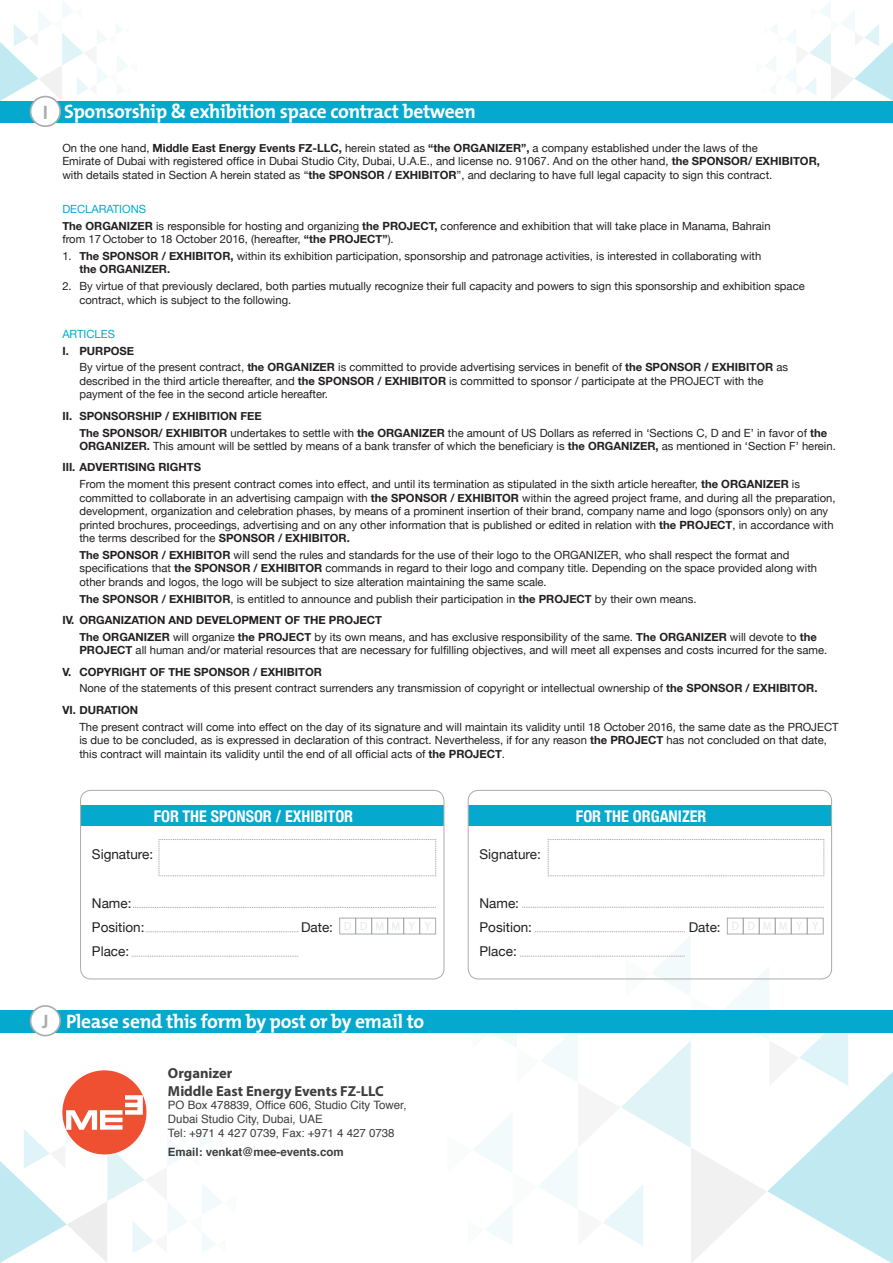
<style>
.page{position:relative;width:893px;height:1263px;background:#fff}
.page>*{position:absolute;margin:0;border:0;box-sizing:border-box;transform-origin:0 0}
.t1{font:700 19.5px "The Mix";letter-spacing:-.02em;color:#fff}
.t2{font:700 condensed 16.05px "Helvetica Neue";color:#fff}
.t3{font:700 14.55px/17.4px "Myriad Pro";color:#3e3e3f}
.t4{font:13.5px/24.5px "Helvetica Neue";color:#231f20}
.t5{font:11.7px "Myriad Pro";letter-spacing:.78em;color:#e5e7e5;scale:.92 1}
.t6{font:11.55px/13.8px "Helvetica";color:#3e3e3f}
.t7{font:700 11.55px "Helvetica";color:#3e3e3f}
.t8{font:11.25px/13.5px "Helvetica Neue";color:#231f20}
.t9{font:700 11.25px/21.1px "Helvetica Neue";color:#231f20}
.t10{font:11.25px "Helvetica Neue";color:#04a9cd}
.s1{color:#a8adac}
.s2{font-weight:700}
.s3{color:#04a9cd}
.s4{font-weight:400}
</style>
<div class="page">
<svg style="left:0;top:1px;width:128px;height:100px"></svg>
<svg style="left:765px;top:1px;width:128px;height:100px"></svg>
<div style="left:81px;top:805px;width:363px;height:21px;background:#04a9cd"></div>
<div style="left:80px;top:790px;width:364px;height:189px;border:1px solid #a8adac;border-radius:10px"></div>
<div style="left:468px;top:805px;width:364px;height:21px;background:#04a9cd"></div>
<svg style="left:133px;top:907px;width:303px;height:1px"></svg>
<svg style="left:522px;top:907px;width:302px;height:1px"></svg>
<svg style="left:146px;top:931px;width:152px;height:1px"></svg>
<svg style="left:132px;top:956px;width:166px;height:1px"></svg>
<svg style="left:467px;top:931px;width:426px;height:332px"></svg>
<svg style="left:159px;top:839px;width:277px;height:37px"></svg>
<svg style="left:548px;top:839px;width:277px;height:37px"></svg>
<div style="left:339px;top:918px;width:17px;height:16px;border:1px solid #a8adac"></div>
<div style="left:355px;top:918px;width:17px;height:16px;border:1px solid #a8adac"></div>
<div style="left:371px;top:918px;width:17px;height:16px;border:1px solid #a8adac"></div>
<div style="left:387px;top:918px;width:17px;height:16px;border:1px solid #a8adac"></div>
<div style="left:403px;top:918px;width:17px;height:16px;border:1px solid #a8adac"></div>
<div style="left:419px;top:918px;width:17px;height:16px;border:1px solid #a8adac"></div>
<div style="left:727px;top:918px;width:16px;height:16px;border:1px solid #a8adac"></div>
<div style="left:743px;top:918px;width:16px;height:16px;border:1px solid #a8adac"></div>
<div style="left:759px;top:918px;width:16px;height:16px;border:1px solid #a8adac"></div>
<div style="left:775px;top:918px;width:16px;height:16px;border:1px solid #a8adac"></div>
<div style="left:791px;top:918px;width:16px;height:16px;border:1px solid #a8adac"></div>
<div style="left:807px;top:918px;width:16px;height:16px;border:1px solid #a8adac"></div>
<div style="left:0;top:101px;width:893px;height:21px;background:#04a9cd"></div>
<div style="left:31px;top:97px;width:29px;height:29px;background:#fff;border-radius:50%"></div>
<div style="left:30px;top:96px;width:31px;height:31px;border:2px solid #a8adac;border-radius:50%"></div>
<div style="left:0;top:1010px;width:893px;height:23px;background:#04a9cd"></div>
<div style="left:31px;top:1006px;width:29px;height:29px;background:#fff;border-radius:50%"></div>
<div style="left:30px;top:1005px;width:31px;height:31px;border:2px solid #a8adac;border-radius:50%"></div>
<div style="left:62px;top:1070px;width:84px;height:84px;background:#ef5032;border-radius:50%"></div>
<svg style="left:0;top:1088px;width:222px;height:175px"></svg>
<h1 class="t1" style="left:43px;top:95px;width:435px"><span class="s1">I</span> Sponsorship &amp; exhibition space contract between</h1>
<p class="t8" style="left:62px;top:142px;width:759px">On the one hand, <span class="s2">Middle East Energy Events FZ-LLC,</span> herein stated as <span class="s2">“the ORGANIZER”,</span> a company established under the laws of the<br>Emirate of Dubai with registered office in Dubai Studio City, Dubai, U.A.E., and license no. 91067. And on the other hand, <span class="s2">the SPONSOR/ EXHIBITOR, </span>with details stated in Section A herein stated as “<span class="s2">the SPONSOR / EXHIBITOR</span>”, and declaring to have full legal capacity to sign this contract.</p>
<p class="t8" style="left:62px;top:201px;width:710px;line-height:17px"><span class="s3">DECLARATIONS<br></span><span class="s2">The ORGANIZER</span> is responsible for hosting and organizing <span class="s2">the PROJECT,</span> conference and exhibition that will take place in Manama, Bahrain</p>
<p class="t8" style="left:62px;top:233px;width:333px">from 17 October to 18 October 2016, (hereafter, <span class="s2">“the PROJECT”</span>).</p>
<p class="t8" style="left:79px;top:250px;width:683px;text-indent:-17px">1. <span class="s2">The SPONSOR / EXHIBITOR,</span> within its exhibition participation, sponsorship and patronage activities, is interested in collaborating with <span class="s2">the ORGANIZER.</span></p>
<p class="t8" style="left:79px;top:280px;width:727px;text-indent:-17px">2. By virtue of that previously declared, both parties mutually recognize their full capacity and powers to sign this sponsorship and exhibition space contract, which is subject to the following.</p>
<p class="t10" style="left:62px;top:326px;width:54px">ARTICLES</p>
<p class="t8" style="left:79px;top:343px;width:710px;line-height:17px;text-indent:-17px"><span class="s2">I. PURPOSE<br></span>By virtue of the present contract, <span class="s2">the ORGANIZER</span> is committed to provide advertising services in benefit of <span class="s2">the SPONSOR / EXHIBITOR</span> as</p>
<p class="t8" style="left:79px;top:375px;width:686px">described in the third article thereafter, and <span class="s2">the SPONSOR / EXHIBITOR</span> is committed to sponsor / participate at the PROJECT with the payment of the fee in the second article hereafter.</p>
<p class="t8" style="left:79px;top:408px;width:749px;line-height:17px;text-indent:-17px"><span class="s2">II. SPONSORSHIP / EXHIBITION FEE<br>The SPONSOR/ EXHIBITOR</span> undertakes to settle with <span class="s2">the ORGANIZER</span> the amount of US Dollars as referred in ‘Sections C, D and E’ in favor of <span class="s2">the</span></p>
<p class="t8" style="left:62px;top:436px;width:775px;line-height:21.1px;text-indent:17px"><span class="s2">ORGANIZER.</span> This amount will be settled by means of a bank transfer of which the beneficiary is <span class="s2">the ORGANIZER,</span> as mentioned in ‘Section F’ herein.<br><span class="s2">III. ADVERTISING RIGHTS</span></p>
<p class="t8" style="left:79px;top:478px;width:758px">From the moment this present contract comes into effect, and until its termination as stipulated in the sixth article hereafter, <span class="s2">the ORGANIZER</span> is committed to collaborate in an advertising campaign with <span class="s2">the SPONSOR / EXHIBITOR</span> within the agreed project frame, and during all the preparation, development, organization and celebration phases, by means of a prominent insertion of their brand, company name and logo (sponsors only) on any printed brochures, proceedings, advertising and on any other information that is published or edited in relation with <span class="s2">the PROJECT</span>, in accordance with the terms described for the <span class="s2">SPONSOR / EXHIBITOR.</span></p>
<p class="t8" style="left:79px;top:549px;width:739px"><span class="s2">The SPONSOR / EXHIBITOR</span> will send the rules and standards for the use of their logo to the ORGANIZER, who shall respect the format and specifications that <span class="s2">the SPONSOR / EXHIBITOR</span> commands in regard to their logo and company title. Depending on the space provided along with other brands and logos, the logo will be subject to size alteration maintaining the same scale.</p>
<p class="t9" style="left:62px;top:589px;width:636px;text-indent:17px">The SPONSOR / EXHIBITOR<span class="s4">, is entitled to announce and publish their participation in</span> the PROJECT <span class="s4">by their own means.<br></span>IV. ORGANIZATION AND DEVELOPMENT OF THE PROJECT</p>
<p class="t8" style="left:79px;top:631px;width:749px"><span class="s2">The ORGANIZER</span> will organize <span class="s2">the PROJECT</span> by its own means, and has exclusive responsibility of the same. <span class="s2">The ORGANIZER</span> will devote to <span class="s2">the<br>PROJECT</span> all human and/or material resources that are necessary for fulfilling objectives, and will meet all expenses and costs incurred for the same.</p>
<p class="t8" style="left:79px;top:664px;width:740px;line-height:17px;text-indent:-17px"><span class="s2">V. COPYRIGHT OF THE SPONSOR / EXHIBITOR<br></span>None of the statements of this present contract surrenders any transmission of copyright or intellectual ownership of <span class="s2">the SPONSOR / EXHIBITOR.</span></p>
<p class="t9" style="left:62px;top:699px;width:77px">VI. DURATION</p>
<p class="t8" style="left:79px;top:720px;width:761px">The present contract will come into effect on the day of its signature and will maintain its validity until 18 October 2016, the same date as the PROJECT is due to be concluded, as is expressed in declaration of this contract. Nevertheless, if for any reason <span class="s2">the PROJECT</span> has not concluded on that date, this contract will maintain its validity until the end of all official acts of <span class="s2">the PROJECT</span>.</p>
<h2 class="t2" style="left:154px;top:803px;width:201px">FOR THE SPONSOR / EXHIBITOR</h2>
<h2 class="t2" style="left:576px;top:803px;width:132px">FOR THE ORGANIZER</h2>
<p class="t4" style="left:92px;top:842px;width:63px">Signature:</p>
<p class="t4" style="left:92px;top:891px;width:54px">Name:<br>Position:</p>
<p class="t4" style="left:301px;top:916px;width:34px">Date:</p>
<p class="t4" style="left:480px;top:842px;width:63px">Signature:</p>
<p class="t4" style="left:480px;top:891px;width:54px">Name:<br>Position:</p>
<p class="t4" style="left:689px;top:916px;width:34px">Date:</p>
<p class="t5" style="left:732px;top:919px;width:96px">DDMMY Y</p>
<p class="t4" style="left:92px;top:940px;width:39px">Place:</p>
<p class="t4" style="left:480px;top:940px;width:39px">Place:</p>
<h1 class="t1" style="left:42px;top:1005px;width:384px"><span class="s1">J</span> Please send this form by post or by email to</h1>
<p class="t3" style="left:168px;top:1064px;width:217px">Organizer<br>Middle East Energy Events FZ-LLC</p>
<p class="t6" style="left:168px;top:1099px;width:240px">PO Box 478839, Office 606, Studio City Tower,<br>Dubai Studio City, Dubai, UAE<br>Tel: +971 4 427 0739, Fax: +971 4 427 0738</p>
<p class="t7" style="left:168px;top:1142px;width:177px">Email: venkat@mee-events.com</p>
</div>
